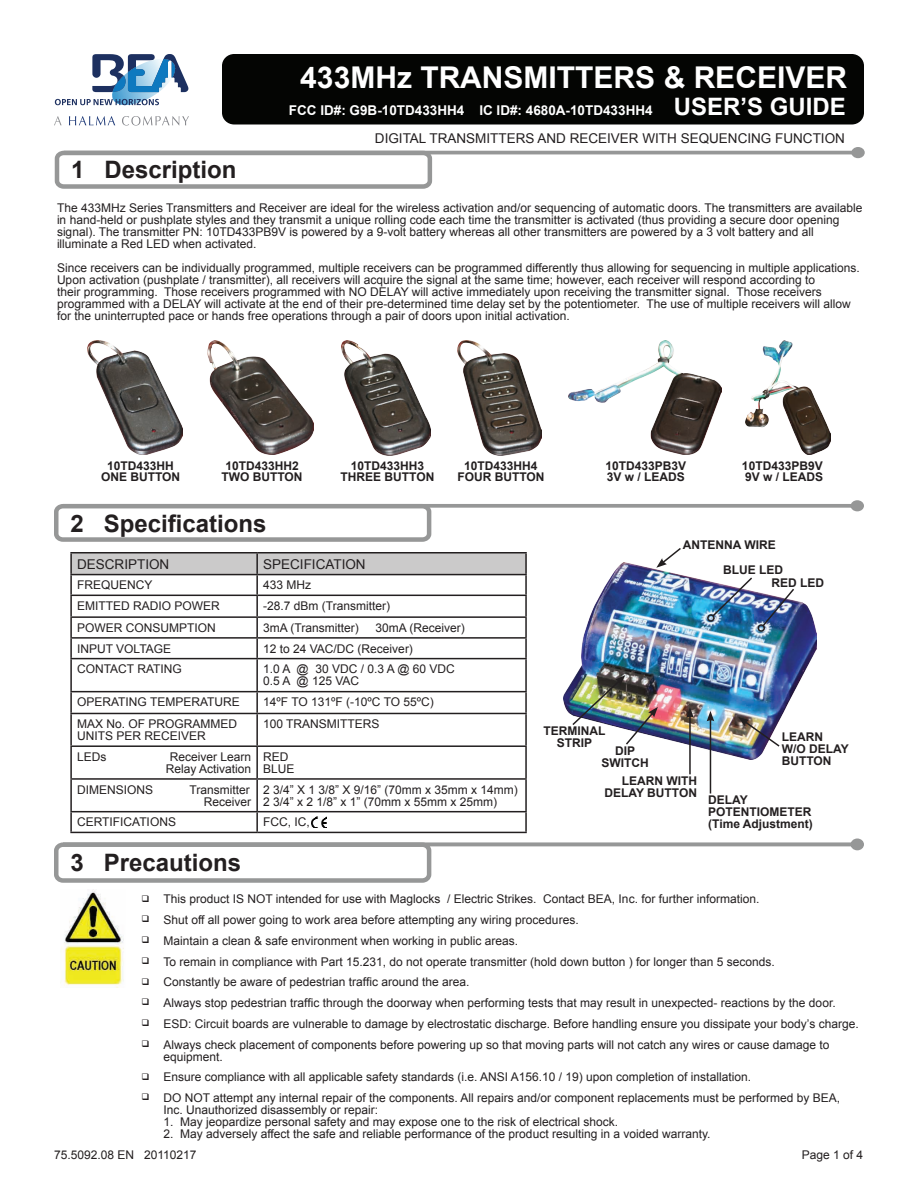
<style>
.page{position:relative;width:918px;height:1188px;background:#fff}
.page>*{position:absolute;margin:0;border:0;box-sizing:border-box;transform-origin:0 0}
.t1{font:700 30px "Arial";color:#fff}
.t2{font:700 24px "Arial";color:#231f20}
.t3{font:700 24px "Arial";color:#fff}
.t4{font:13.5px "Arial";color:#231f20}
.t5{font:700 13.5px "Arial";color:#fff}
.t6{font:12px/12px "Arial";color:#231f20}
.t7{font:700 12px/12px "Arial";color:#231f20;text-align:center}
</style>
<div class="page">
<div style="left:222px;top:54px;width:642px;height:71px;background:#040503;border-radius:12px"></div>
<svg style="left:54px;top:147px;width:811px;height:42px"></svg>
<hr style="left:70px;top:658px;width:187px;height:1px;background:#231f20">
<hr style="left:70px;top:659px;width:2px;height:32px;background:#231f20">
<hr style="left:257px;top:658px;width:270px;height:1px;background:#231f20">
<hr style="left:70px;top:691px;width:187px;height:1px;background:#231f20">
<hr style="left:70px;top:692px;width:2px;height:21px;background:#231f20">
<hr style="left:257px;top:691px;width:270px;height:1px;background:#231f20">
<hr style="left:70px;top:713px;width:187px;height:1px;background:#231f20">
<hr style="left:70px;top:714px;width:2px;height:31px;background:#231f20">
<hr style="left:257px;top:713px;width:270px;height:1px;background:#231f20">
<hr style="left:70px;top:745px;width:187px;height:2px;background:#231f20">
<hr style="left:70px;top:747px;width:2px;height:31px;background:#231f20">
<hr style="left:257px;top:745px;width:270px;height:2px;background:#231f20">
<hr style="left:70px;top:778px;width:187px;height:2px;background:#231f20">
<hr style="left:70px;top:780px;width:2px;height:31px;background:#231f20">
<hr style="left:257px;top:778px;width:270px;height:2px;background:#231f20">
<hr style="left:256px;top:780px;width:2px;height:31px;background:#231f20">
<hr style="left:525px;top:780px;width:2px;height:31px;background:#231f20">
<hr style="left:70px;top:811px;width:187px;height:1px;background:#231f20">
<hr style="left:70px;top:812px;width:2px;height:20px;background:#231f20">
<hr style="left:257px;top:811px;width:270px;height:1px;background:#231f20">
<hr style="left:256px;top:812px;width:2px;height:20px;background:#231f20">
<hr style="left:525px;top:812px;width:2px;height:20px;background:#231f20">
<hr style="left:70px;top:832px;width:187px;height:1px;background:#231f20">
<hr style="left:257px;top:832px;width:270px;height:1px;background:#231f20">
<hr style="left:256px;top:659px;width:2px;height:32px;background:#231f20">
<hr style="left:525px;top:659px;width:2px;height:32px;background:#231f20">
<hr style="left:256px;top:692px;width:2px;height:21px;background:#231f20">
<hr style="left:525px;top:692px;width:2px;height:21px;background:#231f20">
<hr style="left:256px;top:714px;width:2px;height:31px;background:#231f20">
<hr style="left:525px;top:714px;width:2px;height:31px;background:#231f20">
<hr style="left:256px;top:747px;width:2px;height:31px;background:#231f20">
<hr style="left:525px;top:747px;width:2px;height:31px;background:#231f20">
<svg style="left:311px;top:817px;width:16px;height:11px"></svg>
<svg style="left:55px;top:54px;width:133px;height:52px"></svg>
<svg style="left:54px;top:116px;width:8px;height:9px"></svg>
<svg style="left:69px;top:116px;width:46px;height:9px"></svg>
<svg style="left:122px;top:116px;width:67px;height:10px"></svg>
<img style="left:87px;top:340px;width:96px;height:115px">
<img style="left:207px;top:340px;width:107px;height:114px">
<img style="left:342px;top:340px;width:88px;height:115px">
<img style="left:458px;top:340px;width:84px;height:116px">
<img style="left:746px;top:340px;width:84px;height:114px">
<img style="left:568px;top:340px;width:153px;height:114px">
<div style="left:54px;top:842px;width:377px;height:41px;border:4px solid #969797;border-radius:6px"></div>
<svg style="left:63px;top:838px;width:801px;height:12px"></svg>
<img style="left:60px;top:890px;width:64px;height:98px">
<img style="left:563px;top:658px;width:249px;height:101px">
<hr style="left:710px;top:719px;width:1px;height:75px;background:#231f20">
<svg style="left:707px;top:711px;width:7px;height:10px"></svg>
<hr style="left:689px;top:715px;width:2px;height:59px;background:#231f20">
<svg style="left:686px;top:707px;width:8px;height:11px"></svg>
<svg style="left:54px;top:500px;width:810px;height:158px"></svg>
<img style="left:571px;top:675px;width:87px;height:71px">
<svg style="left:738px;top:717px;width:43px;height:31px"></svg>
<h2 class="t2" style="left:71px;top:154px;width:167px">1 Description</h2>
<h1 class="t1" style="left:300px;top:58px;width:548px">433MHz TRANSMITTERS &amp; RECEIVER</h1>
<h2 class="t3" style="left:674px;top:91px;width:174px">USER’S GUIDE</h2>
<p class="t4" style="left:375px;top:130px;width:472px">DIGITAL TRANSMITTERS AND RECEIVER WITH SEQUENCING FUNCTION</p>
<p class="t5" style="left:289px;top:101px;width:365px">FCC ID#: G9B-10TD433HH4 IC ID#: 4680A-10TD433HH4</p>
<p class="t6" style="left:57px;top:202px;width:807px">The 433MHz Series Transmitters and Receiver are ideal for the wireless activation and/or sequencing of automatic doors. The transmitters are available in hand-held or pushplate styles and they transmit a unique rolling code each time the transmitter is activated (thus providing a secure door opening signal). The transmitter PN: 10TD433PB9V is powered by a 9-volt battery whereas all other transmitters are powered by a 3 volt battery and all illuminate a Red LED when activated.</p>
<p class="t6" style="left:57px;top:262px;width:804px">Since receivers can be individually programmed, multiple receivers can be programmed differently thus allowing for sequencing in multiple applications.<br>Upon activation (pushplate / transmitter), all receivers will acquire the signal at the same time; however, each receiver will respond according to<br>their programming. Those receivers programmed with NO DELAY will active immediately upon receiving the transmitter signal. Those receivers programmed with a DELAY will activate at the end of their pre-determined time delay set by the potentiometer. The use of multiple receivers will allow for the uninterrupted pace or hands free operations through a pair of doors upon initial activation.</p>
<p class="t7" style="left:101px;top:461px;width:81px;line-height:10.5px">10TD433HH<br>ONE BUTTON</p>
<p class="t7" style="left:222px;top:461px;width:83px;line-height:10.5px">10TD433HH2<br>TWO BUTTON</p>
<p class="t7" style="left:341px;top:461px;width:95px;line-height:10.5px">10TD433HH3<br>THREE BUTTON</p>
<p class="t7" style="left:457px;top:461px;width:89px;line-height:10.5px">10TD433HH4<br>FOUR BUTTON</p>
<p class="t7" style="left:605px;top:461px;width:82px;line-height:10.5px;text-align:left">10TD433PB3V<br>3V w / LEADS</p>
<p class="t7" style="left:742px;top:461px;width:83px;line-height:10.5px;text-align:left">10TD433PB9V<br>9V w / LEADS</p>
<h2 class="t2" style="left:70px;top:507px;width:198px">2 Specifications</h2>
<p class="t4" style="left:77px;top:555px;width:94px">DESCRIPTION</p>
<p class="t4" style="left:263px;top:555px;width:104px">SPECIFICATION</p>
<p class="t6" style="left:77px;top:579px;width:77px">FREQUENCY</p>
<p class="t6" style="left:263px;top:579px;width:50px">433 MHz</p>
<p class="t6" style="left:77px;top:600px;width:144px">EMITTED RADIO POWER</p>
<p class="t6" style="left:263px;top:600px;width:128px">-28.7 dBm (Transmitter)</p>
<p class="t6" style="left:77px;top:622px;width:140px">POWER CONSUMPTION</p>
<p class="t6" style="left:263px;top:622px;width:97px">3mA (Transmitter)</p>
<p class="t6" style="left:375px;top:622px;width:91px">30mA (Receiver)</p>
<p class="t6" style="left:77px;top:643px;width:96px">INPUT VOLTAGE</p>
<p class="t6" style="left:263px;top:643px;width:151px">12 to 24 VAC/DC (Receiver)</p>
<p class="t6" style="left:77px;top:663px;width:106px">CONTACT RATING</p>
<p class="t6" style="left:263px;top:663px;width:193px">1.0 A @ 30 VDC / 0.3 A @ 60 VDC<br>0.5 A @ 125 VAC</p>
<p class="t6" style="left:77px;top:696px;width:164px">OPERATING TEMPERATURE</p>
<p class="t6" style="left:263px;top:696px;width:172px">14ºF TO 131ºF (-10ºC TO 55ºC)</p>
<p class="t6" style="left:77px;top:718px;width:162px">MAX No. OF PROGRAMMED<br>UNITS PER RECEIVER</p>
<p class="t6" style="left:263px;top:718px;width:118px">100 TRANSMITTERS</p>
<p class="t6" style="left:77px;top:751px;width:31px">LEDs</p>
<p class="t6" style="left:166px;top:751px;width:87px;text-align:center">Receiver Learn<br>Relay Activation</p>
<p class="t6" style="left:263px;top:751px;width:33px">RED<br>BLUE</p>
<p class="t6" style="left:77px;top:784px;width:78px">DIMENSIONS</p>
<p class="t6" style="left:190px;top:784px;width:63px;text-align:right">Transmitter<br>Receiver</p>
<p class="t6" style="left:263px;top:784px;width:256px">2 3/4” X 1 3/8” X 9/16” (70mm x 35mm x 14mm)<br>2 3/4” x 2 1/8” x 1” (70mm x 55mm x 25mm)</p>
<p class="t6" style="left:77px;top:816px;width:100px">CERTIFICATIONS</p>
<p class="t6" style="left:263px;top:816px;width:48px">FCC, IC,</p>
<p class="t7" style="left:683px;top:539px;width:94px">ANTENNA WIRE</p>
<p class="t7" style="left:723px;top:564px;width:62px">BLUE LED</p>
<p class="t7" style="left:771px;top:577px;width:54px">RED LED</p>
<p class="t7" style="left:544px;top:726px;width:63px">TERMINAL<br>STRIP</p>
<p class="t7" style="left:601px;top:745px;width:49px">DIP<br>SWITCH</p>
<p class="t7" style="left:605px;top:776px;width:94px;text-align:right">LEARN WITH<br>DELAY BUTTON</p>
<p class="t7" style="left:782px;top:732px;width:68px;text-align:left">LEARN<br>W/O DELAY<br>BUTTON</p>
<p class="t7" style="left:708px;top:794px;width:106px;text-align:left">DELAY<br>POTENTIOMETER (Time Adjustment)</p>
<h2 class="t2" style="left:70px;top:847px;width:172px">3 Precautions</h2>
<p class="t6" style="left:141px;top:893px;width:619px">❑ This product IS NOT intended for use with Maglocks / Electric Strikes. Contact BEA, Inc. for further information.</p>
<p class="t6" style="left:141px;top:914px;width:439px">❑ Shut off all power going to work area before attempting any wiring procedures.</p>
<p class="t6" style="left:141px;top:935px;width:378px">❑ Maintain a clean &amp; safe environment when working in public areas.</p>
<p class="t6" style="left:141px;top:956px;width:635px">❑ To remain in compliance with Part 15.231, do not operate transmitter (hold down button ) for longer than 5 seconds.</p>
<p class="t6" style="left:141px;top:976px;width:330px">❑ Constantly be aware of pedestrian traffic around the area.</p>
<p class="t6" style="left:141px;top:997px;width:696px">❑ Always stop pedestrian traffic through the doorway when performing tests that may result in unexpected- reactions by the door.</p>
<p class="t6" style="left:141px;top:1018px;width:719px">❑ ESD: Circuit boards are vulnerable to damage by electrostatic discharge. Before handling ensure you dissipate your body’s charge.</p>
<p class="t6" style="left:163px;top:1039px;width:668px;text-indent:-22px">❑ Always check placement of components before powering up so that moving parts will not catch any wires or cause damage to equipment.</p>
<p class="t6" style="left:141px;top:1071px;width:611px">❑ Ensure compliance with all applicable safety standards (i.e. ANSI A156.10 / 19) upon completion of installation.</p>
<p class="t6" style="left:163px;top:1092px;width:678px;text-indent:-22px">❑ DO NOT attempt any internal repair of the components. All repairs and/or component replacements must be performed by BEA,<br>Inc. Unauthorized disassembly or repair:</p>
<p class="t6" style="left:163px;top:1116px;width:456px">1. May jeopardize personal safety and may expose one to the risk of electrical shock.</p>
<p class="t6" style="left:163px;top:1128px;width:549px">2. May adversely affect the safe and reliable performance of the product resulting in a voided warranty.</p>
<p class="t6" style="left:54px;top:1149px;width:144px">75.5092.08 EN 20110217</p>
<p class="t6" style="left:802px;top:1149px;width:63px">Page 1 of 4</p>
</div>
